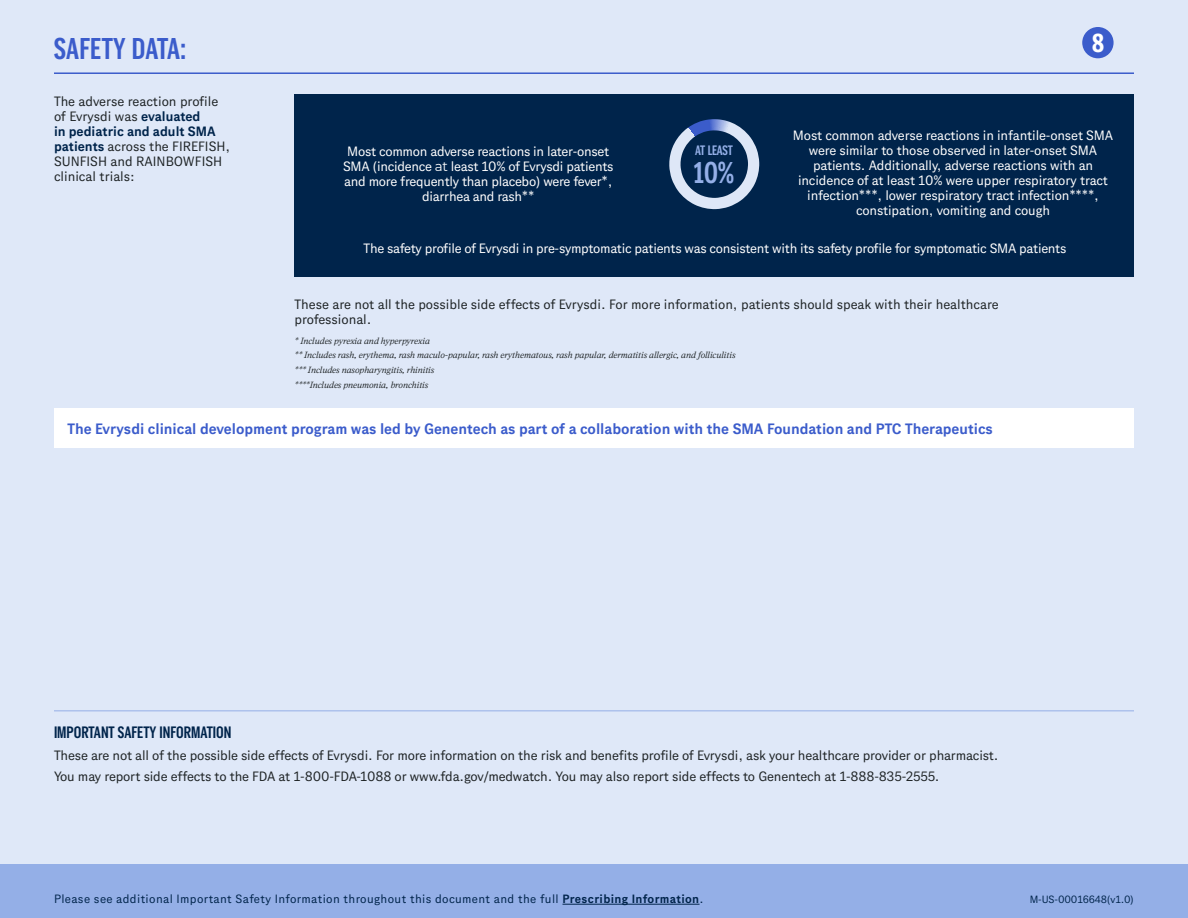
<style>
.page{position:relative;width:1188px;height:918px;background:#fff}
.page>*{position:absolute;margin:0;border:0;box-sizing:border-box;transform-origin:0 0}
.t1{font:700 30px "Gene Condensed";letter-spacing:.01em;color:#3b5ccb}
.t2{font:700 30px "Gene Condensed";color:#94afe7}
.t3{font:800 25.95px "Gene Condensed";color:#fff}
.t4{font:700 16.5px "Gene Condensed";color:#00244b}
.t5{font:700 15px "Gene Sans";color:#3b5ccb}
.t6{font:700 13.65px "Gene Condensed";letter-spacing:-.01em;color:#94afe7}
.t7{font:13.5px/15px "Gene Sans";letter-spacing:-.01em;color:#1e2325}
.t8{font:13.5px/15px "Gene Sans";letter-spacing:-.02em;color:#fff;text-align:center}
.t9{font:12px "Gene Sans";letter-spacing:.03em;color:#00244b}
.t10{font:10.5px "Gene Sans";letter-spacing:-.01em;color:#00244b}
.t11{font:italic 9px/14.9px "Gene Serif";letter-spacing:-.01em;color:#1e2325}
.s1{font-weight:700;color:#00244b}
.s2{font-family:"Montserrat"}
.s3{font-weight:700}
</style>
<div class="page">
<div style="left:0;top:0;width:1188px;height:864px;background:#dfe8f8"></div>
<div style="left:0;top:864px;width:1188px;height:54px;background:#94afe7"></div>
<div style="left:1082px;top:27px;width:32px;height:31px;background:#3b5ccb;border-radius:50%"></div>
<hr style="left:563px;top:904px;width:137px;height:1px;background:#00244b">
<hr style="left:54px;top:72px;width:1080px;height:2px;background:#3b5ccb">
<div style="left:54px;top:409px;width:1080px;height:39px;background:#fff"></div>
<div style="left:295px;top:94px;width:839px;height:183px;background:#00244b"></div>
<svg style="left:669px;top:119px;width:90px;height:90px"></svg>
<hr style="left:54px;top:710px;width:1080px;height:1px;background:#94afe7">
<h1 class="t1" style="left:54px;top:31px;width:134px">SAFETY DATA:</h1>
<p class="t7" style="left:54px;top:93px;width:178px">The adverse reaction profile of Evrysdi was <span class="s1">evaluated<br>in pediatric and adult SMA patients</span> across the FIREFISH,<br>SUNFISH and RAINBOWFISH clinical trials:</p>
<p class="t8" style="left:343px;top:144px;width:272px">Most common adverse reactions in later-onset SMA (incidence <span class="s2">at</span> least 10% of Evrysdi patients and more frequently than placebo) were fever*, diarrhea and rash**</p>
<p class="t6" style="left:695px;top:143px;width:39px">AT LEAST</p>
<h1 class="t2" style="left:694px;top:155px;width:43px">10%</h1>
<h2 class="t3" style="left:1092px;top:28px;width:14px">8</h2>
<p class="t8" style="left:793px;top:127px;width:322px">Most common adverse reactions in infantile-onset SMA were similar to those observed in later-onset SMA patients. Additionally, adverse reactions with an incidence of at least 10% were upper respiratory tract infection***, lower respiratory tract infection****, constipation, vomiting and cough</p>
<p class="t8" style="left:364px;top:241px;width:704px">The safety profile of Evrysdi in pre-symptomatic patients was consistent with its safety profile for symptomatic SMA patients</p>
<p class="t7" style="left:295px;top:297px;width:706px">These are not all the possible side effects of Evrysdi. For more information, patients should speak with their healthcare professional.</p>
<p class="t11" style="left:295px;top:333px;width:443px">* Includes pyrexia and hyperpyrexia<br>** Includes rash, erythema, rash maculo-papular, rash erythematous, rash papular, dermatitis allergic, and folliculitis *** Includes nasopharyngitis, rhinitis<br>****Includes pneumonia, bronchitis</p>
<p class="t5" style="left:68px;top:421px;width:927px">The Evrysdi clinical development program was led by Genentech as part of a collaboration with the SMA Foundation and PTC Therapeutics</p>
<p class="t4" style="left:54px;top:723px;width:179px">IMPORTANT SAFETY INFORMATION</p>
<p class="t7" style="left:54px;top:744px;width:946px;line-height:21.8px">These are not all of the possible side effects of Evrysdi. For more information on the risk and benefits profile of Evrysdi, ask your healthcare provider or pharmacist.<br>You may report side effects to the FDA at 1-800-FDA-1088 or www.fda.gov/medwatch. You may also report side effects to Genentech at 1-888-835-2555.</p>
<p class="t9" style="left:54px;top:892px;width:651px">Please see additional Important Safety Information throughout this document and the full <span class="s3">Prescribing Information</span>.</p>
<p class="t10" style="left:1030px;top:893px;width:106px">M-US-00016648(v1.0)</p>
</div>
